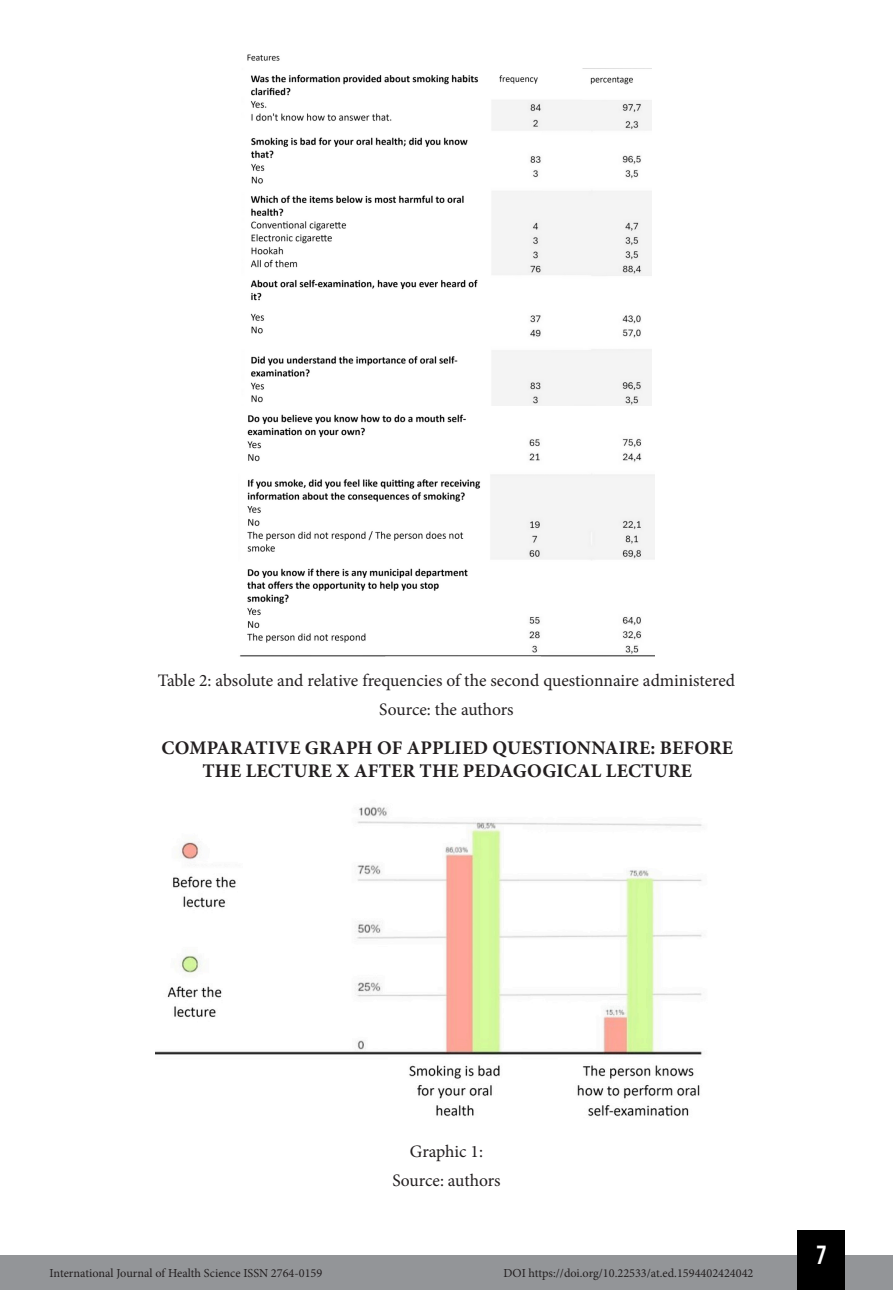
<style>
.page{position:relative;width:893px;height:1290px;background:#fff}
.page>*{position:absolute;margin:0;border:0;box-sizing:border-box;transform-origin:0 0}
.t1{font:26.25px "Bebas Kai";color:#fff}
.SUB{font:700 19.25px/22.8px "Minion Pro";letter-spacing:.01em;color:#231f20;text-align:center}
.Info_Imagem{font:17.5px "Minion Pro";letter-spacing:-.005em;color:#231f20}
.t2{font:12.25px "Minion Pro";color:#231f20}
</style>
<div class="page">
<div style="left:0;top:1255px;width:893px;height:35px;background:#939598"></div>
<div style="left:797px;top:1230px;width:48px;height:60px;background:#000"></div>
<img style="left:247px;top:54px;width:404px;height:351px">
<img style="left:240px;top:414px;width:414px;height:242px">
<img style="left:156px;top:806px;width:546px;height:311px">
<p class="Info_Imagem" style="left:158px;top:668px;width:579px">Table 2: absolute and relative frequencies of the second questionnaire administered</p>
<p class="Info_Imagem" style="left:379px;top:698px;width:136px">Source: the authors</p>
<p class="SUB" style="left:161px;top:736px;width:573px">COMPARATIVE GRAPH OF APPLIED QUESTIONNAIRE: BEFORE<br>THE LECTURE X AFTER THE PEDAGOGICAL LECTURE</p>
<p class="Info_Imagem" style="left:410px;top:1139px;width:75px">Graphic 1:</p>
<p class="Info_Imagem" style="left:392px;top:1169px;width:110px">Source: authors</p>
<p class="t2" style="left:50px;top:1265px;width:274px">International Journal of Health Science ISSN 2764-0159</p>
<p class="t2" style="left:503px;top:1265px;width:252px">DOI https://doi.org/10.22533/at.ed.1594402424042</p>
<h1 class="t1" style="left:817px;top:1241px;width:11px">7</h1>
</div>
